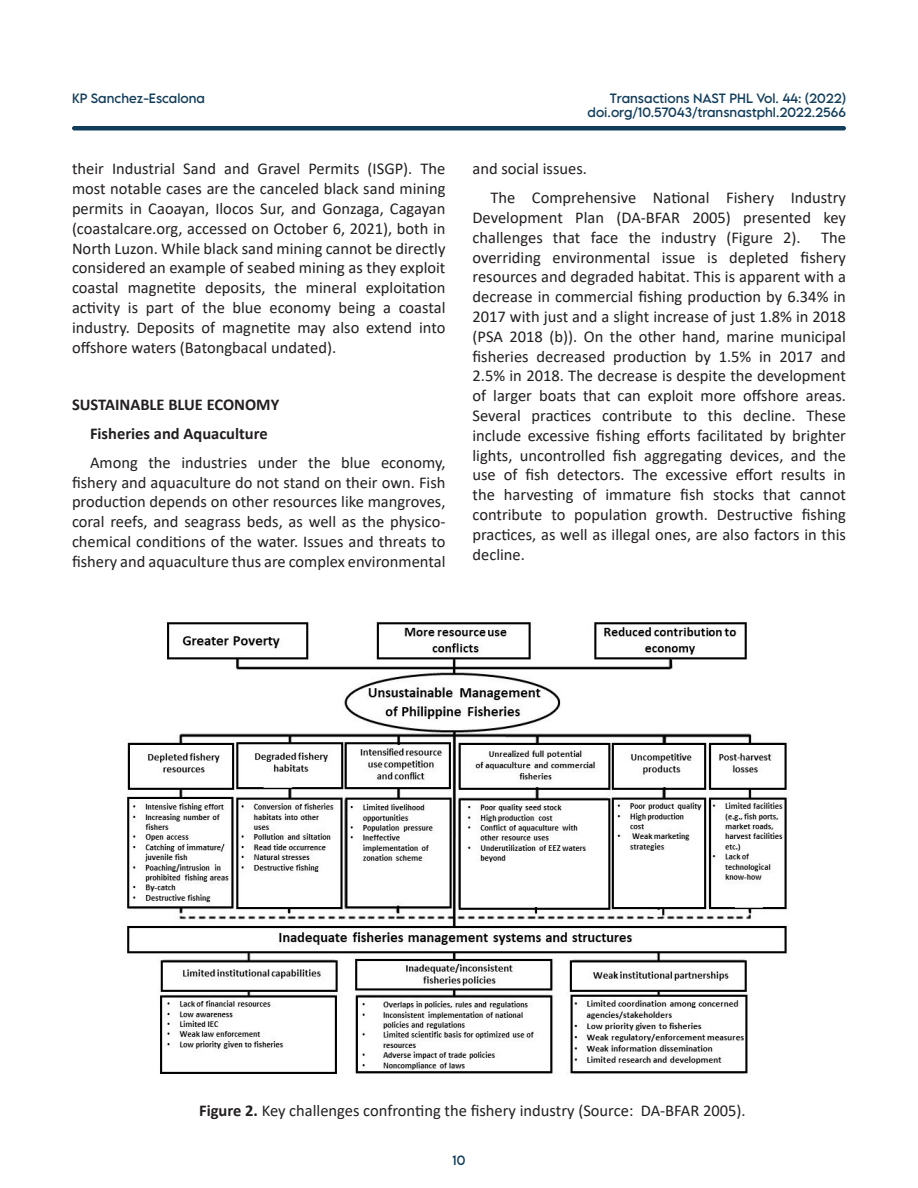
<style>
.page{position:relative;width:918px;height:1188px;background:#fff}
.page>*{position:absolute;margin:0;border:0;box-sizing:border-box;transform-origin:0 0}
.t1{font:16.5px/19.8px "Calibri";color:#231f20;text-align:justify}
.t2{font:700 16.5px "Calibri";color:#231f20}
.t3{font:12px/14.4px "LEMONMILK Pro FTR";color:#123d5a;text-align:right}
.s1{font-weight:700}
</style>
<div class="page">
<hr style="left:72px;top:126px;width:774px;height:4px;background:#123d5a;border-radius:2px">
<img style="left:127px;top:622px;width:662px;height:452px">
<p class="t3" style="left:72px;top:91px;width:135px">KP Sanchez-Escalona</p>
<p class="t3" style="left:588px;top:91px;width:260px">Transactions NAST PHL Vol. 44: (2022) doi.org/10.57043/transnastphl.2022.2566</p>
<p class="t1" style="left:72px;top:159px;width:375px">their Industrial Sand and Gravel Permits (ISGP). The most notable cases are the canceled black sand mining permits in Caoayan, Ilocos Sur, and Gonzaga, Cagayan (coastalcare.org, accessed on October 6, 2021), both in North Luzon. While black sand mining cannot be directly considered an example of seabed mining as they exploit coastal magnetite deposits, the mineral exploitation activity is part of the blue economy being a coastal industry. Deposits of magnetite may also extend into offshore waters (Batongbacal undated).</p>
<p class="t2" style="left:72px;top:393px;width:209px">SUSTAINABLE BLUE ECONOMY</p>
<p class="t2" style="left:90px;top:422px;width:179px">Fisheries and Aquaculture</p>
<p class="t1" style="left:72px;top:452px;width:375px;text-indent:18px">Among the industries under the blue economy, fishery and aquaculture do not stand on their own. Fish production depends on other resources like mangroves, coral reefs, and seagrass beds, as well as the physico&shy;chemical conditions of the water. Issues and threats to fishery and aquaculture thus are complex environmental</p>
<p class="t1" style="left:472px;top:159px;width:116px">and social issues.</p>
<p class="t1" style="left:472px;top:187px;width:375px;text-indent:18px">The Comprehensive National Fishery Industry Development Plan (DA-BFAR 2005) presented key challenges that face the industry (Figure 2). The overriding environmental issue is depleted fishery resources and degraded habitat. This is apparent with a decrease in commercial fishing production by 6.34% in 2017 with just and a slight increase of just 1.8% in 2018 (PSA 2018 (b)). On the other hand, marine municipal fisheries decreased production by 1.5% in 2017 and 2.5% in 2018. The decrease is despite the development of larger boats that can exploit more offshore areas.<br>Several practices contribute to this decline. These include excessive fishing efforts facilitated by brighter lights, uncontrolled fish aggregating devices, and the use of fish detectors. The excessive effort results in the harvesting of immature fish stocks that cannot contribute to population growth. Destructive fishing practices, as well as illegal ones, are also factors in this decline.</p>
<p class="t1" style="left:199px;top:1100px;width:548px"><span class="s1">Figure 2.</span> Key challenges confronting the fishery industry (Source: DA-BFAR 2005).</p>
<p class="t3" style="left:453px;top:1153px;width:14px">10</p>
</div>
